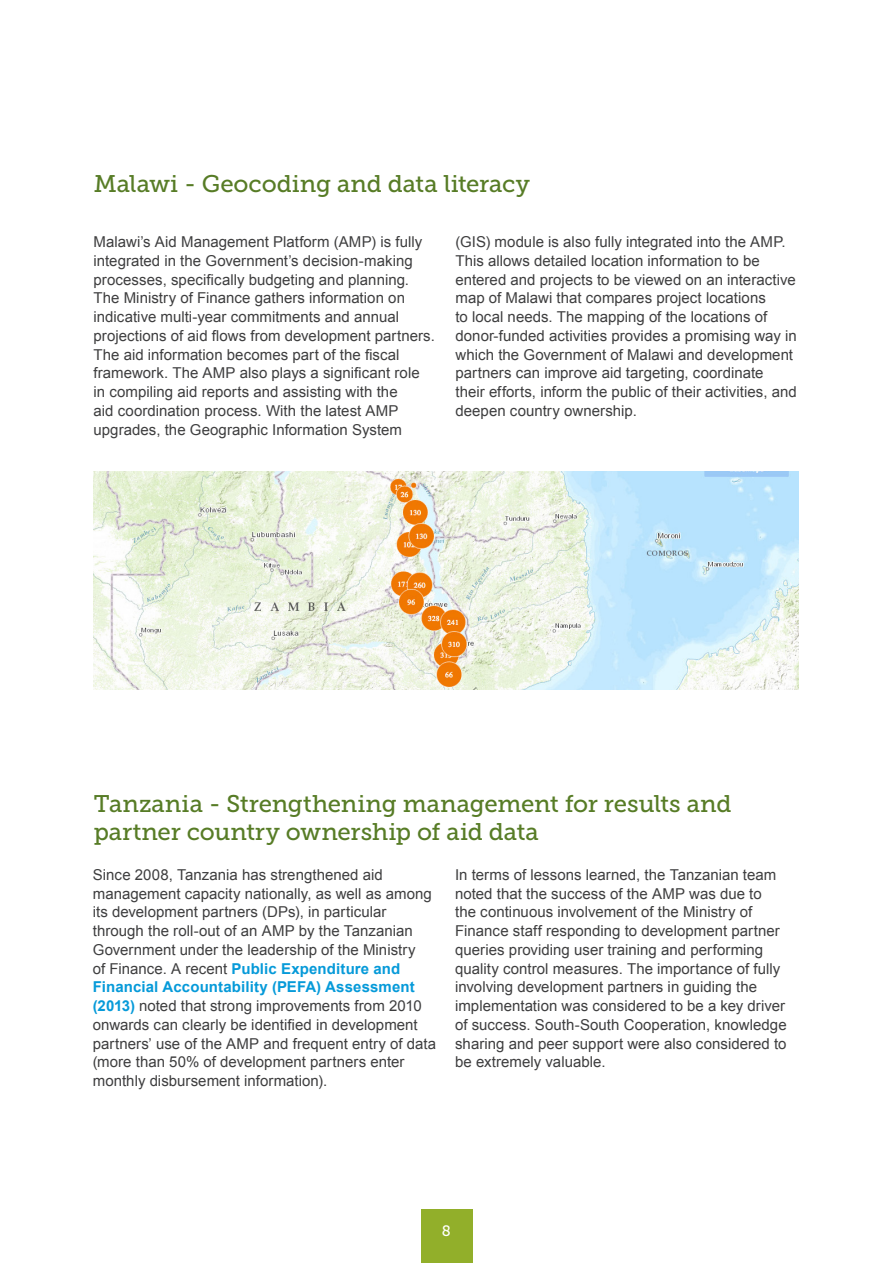
<style>
.page{position:relative;width:893px;height:1263px;background:#fff}
.page>*{position:absolute;margin:0;border:0;box-sizing:border-box;transform-origin:0 0}
.Heading__2{font:24px/28.8px "Museo Slab 500";color:#577c26}
.text{font:15px/18.8px "Arial";letter-spacing:.005em;color:#3e3e3f}
.t1{font:15px "Museo Slab 500";color:#fff}
.s1{font-weight:700;color:#069ad9}
</style>
<div class="page">
<div style="left:421px;top:1209px;width:51px;height:54px;background:#92af2a"></div>
<img style="left:94px;top:471px;width:704px;height:219px">
<p class="Heading__2" style="left:94px;top:169px;width:438px">Malawi - Geocoding and data literacy</p>
<p class="text" style="left:94px;top:233px;width:343px">Malawi’s Aid Management Platform (AMP) is fully integrated in the Government’s decision-making processes, specifically budgeting and planning.<br>The Ministry of Finance gathers information on indicative multi-year commitments and annual projections of aid flows from development partners.<br>The aid information becomes part of the fiscal framework. The AMP also plays a significant role in compiling aid reports and assisting with the<br>aid coordination process. With the latest AMP upgrades, the Geographic Information System</p>
<p class="text" style="left:455px;top:233px;width:343px">(GIS) module is also fully integrated into the AMP.<br>This allows detailed location information to be entered and projects to be viewed on an interactive map of Malawi that compares project locations<br>to local needs. The mapping of the locations of donor-funded activities provides a promising way in which the Government of Malawi and development partners can improve aid targeting, coordinate<br>their efforts, inform the public of their activities, and deepen country ownership.</p>
<p class="Heading__2" style="left:94px;top:789px;width:639px">Tanzania - Strengthening management for results and partner country ownership of aid data</p>
<p class="text" style="left:93px;top:865px;width:345px">Since 2008, Tanzania has strengthened aid management capacity nationally, as well as among its development partners (DPs), in particular through the roll-out of an AMP by the Tanzanian Government under the leadership of the Ministry<br>of Finance. A recent <span class="s1">Public Expenditure and Financial Accountability (PEFA) Assessment (2013)</span> noted that strong improvements from 2010 onwards can clearly be identified in development partners’ use of the AMP and frequent entry of data (more than 50% of development partners enter monthly disbursement information).</p>
<p class="text" style="left:455px;top:865px;width:333px">In terms of lessons learned, the Tanzanian team noted that the success of the AMP was due to<br>the continuous involvement of the Ministry of Finance staff responding to development partner queries providing user training and performing quality control measures. The importance of fully involving development partners in guiding the implementation was considered to be a key driver of success. South-South Cooperation, knowledge sharing and peer support were also considered to be extremely valuable.</p>
<p class="t1" style="left:442px;top:1222px;width:10px">8</p>
</div>
